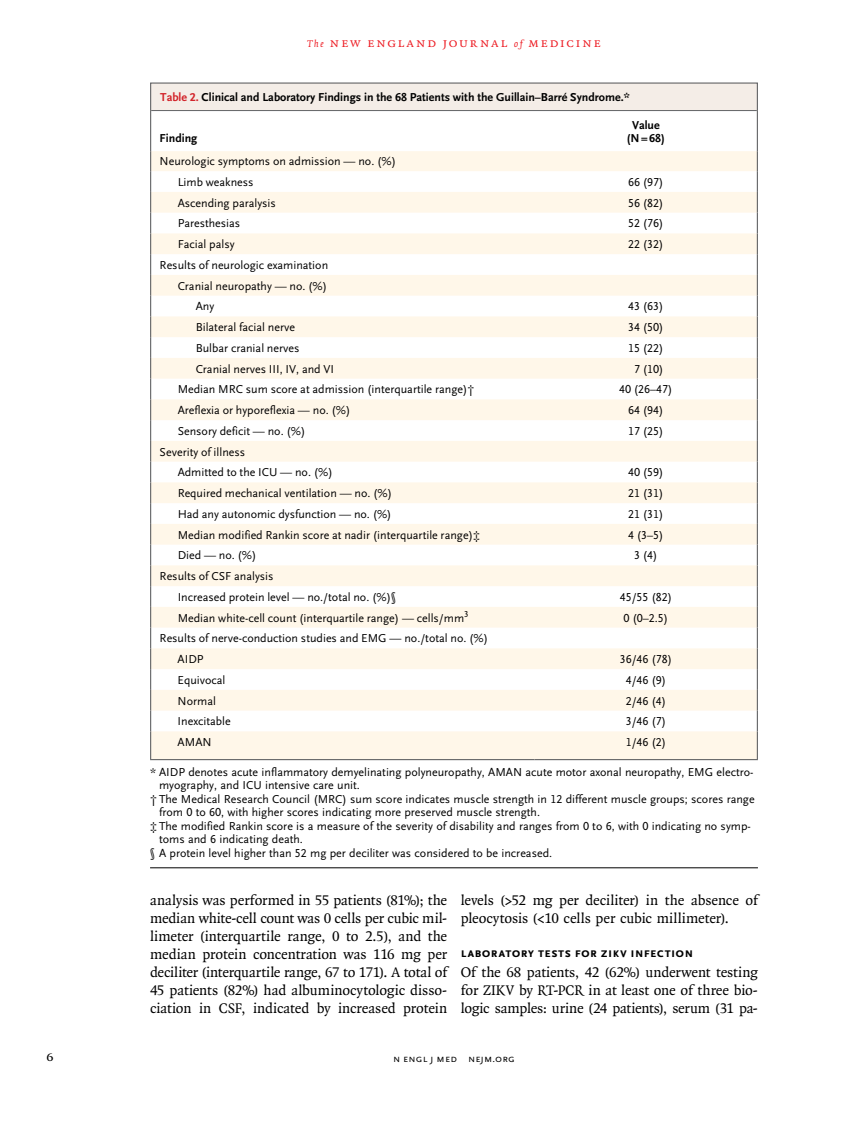
<style>
.page{position:relative;width:851px;height:1134px;background:#fff}
.page>*{position:absolute;margin:0;border:0;box-sizing:border-box;transform-origin:0 0}
.t1{font:15px/18px "OTNEJM Quadraat";letter-spacing:-.005em;color:#000;text-align:justify}
.t2{font:14.25px "OTNEJM Quadraat Cap";color:#000}
.t3{font:700 13.5px "OTNEJM Scala Sans Small LF Cap";letter-spacing:.025em;color:#000}
.t4{font:13.5px "OTNEJM Quadraat Cap";letter-spacing:.11em;color:#ed1d24}
.t5{font:12px/20.7px "OTNEJM Scala Sans LF";color:#000}
.t6{font:700 12px/13.5px "OTNEJM Scala Sans LF";color:#000;text-align:center}
.t7{font:10.8px "OTNEJM Scala Sans LF Cap";letter-spacing:.01em;color:#000}
.s1{font-family:"OTNEJM Quadraat";font-style:italic;font-size:10.5px}
.s2{color:#d2232a}
</style>
<div class="page">
<svg style="left:151px;top:151px;width:605px;height:608px;fill:#fff7e9"></svg>
<hr style="left:150px;top:111px;width:1px;height:40px;background:#636466">
<hr style="left:756px;top:111px;width:2px;height:40px;background:#636466">
<hr style="left:756px;top:151px;width:2px;height:20px;background:#636466">
<hr style="left:756px;top:171px;width:2px;height:21px;background:#636466">
<hr style="left:756px;top:192px;width:2px;height:21px;background:#636466">
<hr style="left:756px;top:213px;width:2px;height:20px;background:#636466">
<hr style="left:756px;top:233px;width:2px;height:21px;background:#636466">
<hr style="left:756px;top:254px;width:2px;height:21px;background:#636466">
<hr style="left:756px;top:275px;width:2px;height:21px;background:#636466">
<hr style="left:756px;top:296px;width:2px;height:20px;background:#636466">
<hr style="left:756px;top:316px;width:2px;height:21px;background:#636466">
<hr style="left:756px;top:337px;width:2px;height:21px;background:#636466">
<hr style="left:756px;top:358px;width:2px;height:21px;background:#636466">
<hr style="left:756px;top:379px;width:2px;height:20px;background:#636466">
<hr style="left:756px;top:399px;width:2px;height:21px;background:#636466">
<hr style="left:756px;top:420px;width:2px;height:21px;background:#636466">
<hr style="left:756px;top:441px;width:2px;height:21px;background:#636466">
<hr style="left:756px;top:462px;width:2px;height:20px;background:#636466">
<hr style="left:756px;top:482px;width:2px;height:21px;background:#636466">
<hr style="left:756px;top:503px;width:2px;height:21px;background:#636466">
<hr style="left:756px;top:524px;width:2px;height:21px;background:#636466">
<hr style="left:756px;top:545px;width:2px;height:20px;background:#636466">
<hr style="left:756px;top:565px;width:2px;height:21px;background:#636466">
<hr style="left:756px;top:586px;width:2px;height:21px;background:#636466">
<hr style="left:756px;top:607px;width:2px;height:21px;background:#636466">
<hr style="left:756px;top:628px;width:2px;height:20px;background:#636466">
<hr style="left:756px;top:648px;width:2px;height:21px;background:#636466">
<hr style="left:756px;top:669px;width:2px;height:21px;background:#636466">
<hr style="left:756px;top:690px;width:2px;height:21px;background:#636466">
<hr style="left:756px;top:711px;width:2px;height:20px;background:#636466">
<svg style="left:150px;top:151px;width:1px;height:608px"></svg>
<hr style="left:756px;top:731px;width:2px;height:28px;background:#636466">
<hr style="left:150px;top:759px;width:384px;height:1px;background:#636466">
<hr style="left:534px;top:759px;width:224px;height:1px;background:#636466">
<div style="left:151px;top:83px;width:606px;height:28px;background:#f4ede7"></div>
<div style="left:150px;top:82px;width:608px;height:29px;border:1px solid #636466"></div>
<hr style="left:150px;top:867px;width:608px;height:1px;background:#000">
<p class="t4" style="left:307px;top:35px;width:295px"><span class="s1">The</span> new england journal <span class="s1">of</span> medicine</p>
<p class="t6" style="left:160px;top:91px;width:471px"><span class="s2">Table 2.</span> Clinical and Laboratory Findings in the 68 Patients with the Guillain–Barré Syndrome.*</p>
<p class="t6" style="left:160px;top:132px;width:39px">Finding</p>
<p class="t5" style="left:178px;top:151px;width:220px;text-indent:-18px">Neurologic symptoms on admission — no. (%)<br>Limb weakness</p>
<p class="t6" style="left:626px;top:118px;width:40px">Value (N=68)</p>
<p class="t5" style="left:628px;top:172px;width:37px">66 (97)</p>
<p class="t5" style="left:178px;top:193px;width:100px">Ascending paralysis</p>
<p class="t5" style="left:628px;top:193px;width:37px">56 (82)</p>
<p class="t5" style="left:178px;top:213px;width:64px">Paresthesias</p>
<p class="t5" style="left:628px;top:213px;width:37px">52 (76)</p>
<p class="t5" style="left:178px;top:234px;width:58px">Facial palsy</p>
<p class="t5" style="left:628px;top:234px;width:37px">22 (32)</p>
<p class="t5" style="left:160px;top:255px;width:170px">Results of neurologic examination</p>
<p class="t5" style="left:178px;top:276px;width:151px">Cranial neuropathy — no. (%)</p>
<p class="t5" style="left:196px;top:296px;width:20px">Any</p>
<p class="t5" style="left:628px;top:296px;width:37px">43 (63)</p>
<p class="t5" style="left:196px;top:317px;width:101px">Bilateral facial nerve</p>
<p class="t5" style="left:628px;top:317px;width:37px">34 (50)</p>
<p class="t5" style="left:196px;top:338px;width:105px">Bulbar cranial nerves</p>
<p class="t5" style="left:628px;top:338px;width:37px">15 (22)</p>
<p class="t5" style="left:196px;top:359px;width:140px">Cranial nerves III, IV, and VI</p>
<p class="t5" style="left:634px;top:359px;width:31px">7 (10)</p>
<p class="t5" style="left:178px;top:379px;width:298px">Median MRC sum score at admission (interquartile range)†</p>
<p class="t5" style="left:619px;top:379px;width:55px">40 (26–47)</p>
<p class="t5" style="left:178px;top:400px;width:174px">Areflexia or hyporeflexia — no. (%)</p>
<p class="t5" style="left:628px;top:400px;width:37px">64 (94)</p>
<p class="t5" style="left:178px;top:421px;width:129px">Sensory deficit — no. (%)</p>
<p class="t5" style="left:628px;top:421px;width:37px">17 (25)</p>
<p class="t5" style="left:178px;top:442px;width:156px;text-indent:-18px">Severity of illness<br>Admitted to the ICU — no. (%)</p>
<p class="t5" style="left:628px;top:462px;width:37px">40 (59)</p>
<p class="t5" style="left:178px;top:483px;width:216px">Required mechanical ventilation — no. (%)</p>
<p class="t5" style="left:628px;top:483px;width:37px">21 (31)</p>
<p class="t5" style="left:178px;top:504px;width:215px">Had any autonomic dysfunction — no. (%)</p>
<p class="t5" style="left:628px;top:504px;width:37px">21 (31)</p>
<p class="t5" style="left:178px;top:525px;width:304px">Median modified Rankin score at nadir (interquartile range)‡</p>
<p class="t5" style="left:628px;top:525px;width:37px">4 (3–5)</p>
<p class="t5" style="left:178px;top:545px;width:80px">Died — no. (%)</p>
<p class="t5" style="left:634px;top:545px;width:25px">3 (4)</p>
<p class="t5" style="left:178px;top:566px;width:220px;text-indent:-18px">Results of CSF analysis<br>Increased protein level — no./total no. (%)§</p>
<p class="t5" style="left:619px;top:587px;width:54px">45/55 (82)</p>
<p class="t5" style="left:178px;top:608px;width:292px">Median white-cell count (interquartile range) — cells/mm<sup>3</sup></p>
<p class="t5" style="left:623px;top:608px;width:46px">0 (0–2.5)</p>
<p class="t5" style="left:178px;top:628px;width:312px;text-indent:-18px">Results of nerve-conduction studies and EMG — no./total no. (%)<br>AIDP</p>
<p class="t5" style="left:619px;top:649px;width:54px">36/46 (78)</p>
<p class="t5" style="left:178px;top:670px;width:49px">Equivocal</p>
<p class="t5" style="left:625px;top:670px;width:42px">4/46 (9)</p>
<p class="t5" style="left:178px;top:691px;width:40px">Normal</p>
<p class="t5" style="left:625px;top:691px;width:42px">2/46 (4)</p>
<p class="t5" style="left:178px;top:711px;width:55px">Inexcitable</p>
<p class="t5" style="left:625px;top:711px;width:42px">3/46 (7)</p>
<p class="t5" style="left:178px;top:732px;width:35px">AMAN</p>
<p class="t5" style="left:625px;top:732px;width:42px">1/46 (2)</p>
<p class="t5" style="left:150px;top:762px;width:605px">* AIDP denotes acute inflammatory demyelinating polyneuropathy, AMAN acute motor axonal neuropathy, EMG electro-</p>
<p class="t5" style="left:159px;top:775px;width:202px">myography, and ICU intensive care unit.</p>
<p class="t5" style="left:150px;top:789px;width:606px">† The Medical Research Council (MRC) sum score indicates muscle strength in 12 different muscle groups; scores range</p>
<p class="t5" style="left:159px;top:802px;width:382px">from 0 to 60, with higher scores indicating more preserved muscle strength.</p>
<p class="t5" style="left:150px;top:816px;width:602px">‡ The modified Rankin score is a measure of the severity of disability and ranges from 0 to 6, with 0 indicating no symp-</p>
<p class="t5" style="left:159px;top:829px;width:145px">toms and 6 indicating death.</p>
<p class="t5" style="left:150px;top:843px;width:403px">§ A protein level higher than 52 mg per deciliter was considered to be increased.</p>
<p class="t1" style="left:150px;top:891px;width:299px">analysis was performed in 55 patients (81%); the median white-cell count was 0 cells per cubic mil&shy;limeter (interquartile range, 0 to 2.5), and the median protein concentration was 116 mg per deciliter (interquartile range, 67 to 171). A total of 45 patients (82%) had albuminocytologic disso&shy;ciation in CSF, indicated by increased protein</p>
<p class="t1" style="left:460px;top:891px;width:298px">levels (&gt;52 mg per deciliter) in the absence of pleocytosis (&lt;10 cells per cubic millimeter).</p>
<p class="t3" style="left:460px;top:945px;width:234px">Laboratory Tests for ZIKV Infection</p>
<p class="t1" style="left:460px;top:963px;width:299px">Of the 68 patients, 42 (62%) underwent testing for ZIKV by RT-PCR in at least one of three bio&shy;logic samples: urine (24 patients), serum (31 pa-</p>
<p class="t2" style="left:46px;top:1048px;width:9px">6</p>
<p class="t7" style="left:393px;top:1053px;width:123px">n engl j med nejm.org</p>
</div>
